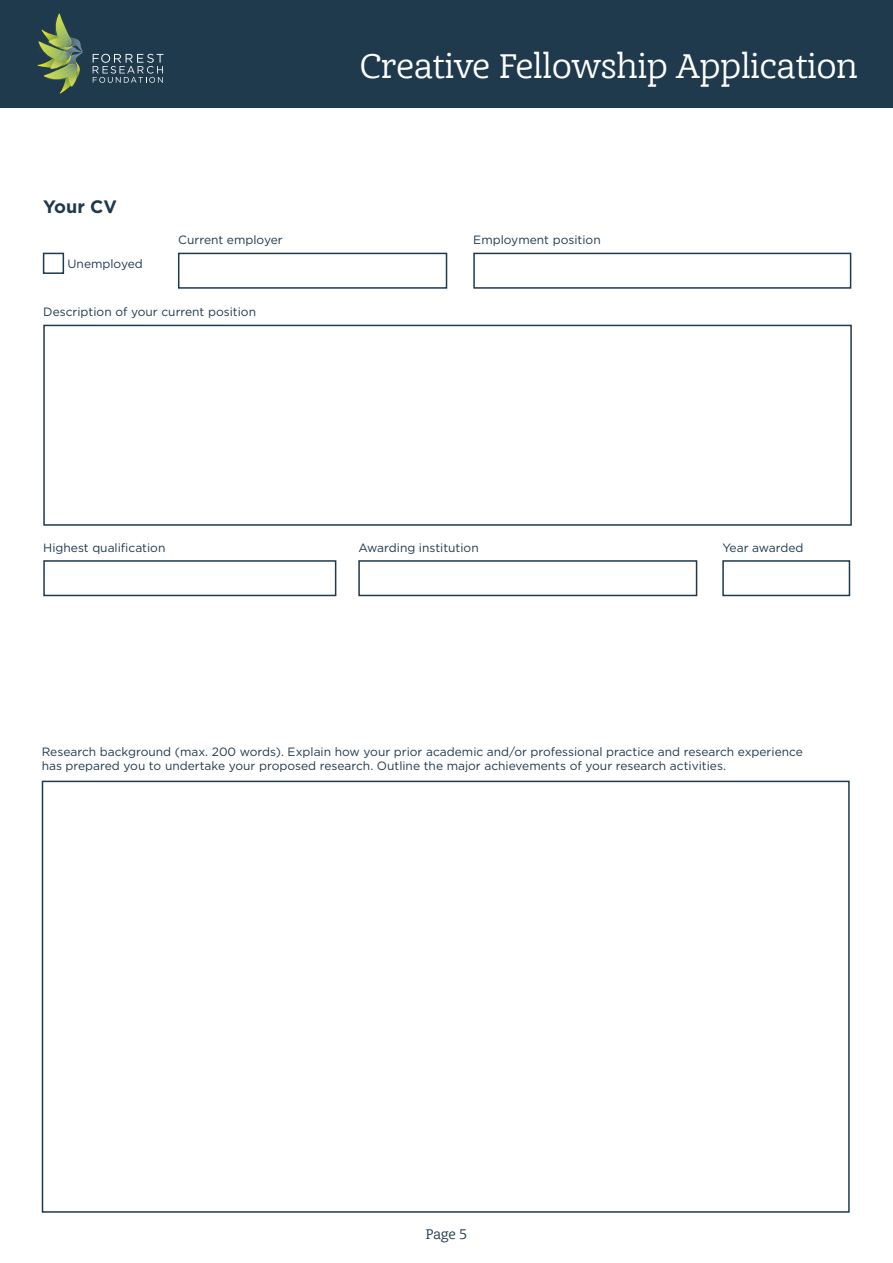
<style>
.page{position:relative;width:893px;height:1263px;background:#fff}
.page>*{position:absolute;margin:0;border:0;box-sizing:border-box;transform-origin:0 0}
.t1{font:33px "Achille FYW04";letter-spacing:-.02em;color:#fff}
.t2{font:700 18px "Gotham";color:#1f394d}
.t3{font:13.5px "Achille FYW04";color:#1f394d}
.t4{font:12px/14.4px "Gotham";color:#1f394d}
</style>
<div class="page">
<div style="left:0;top:0;width:893px;height:107px;background:#1f394d"></div>
<svg style="left:38px;top:23px;width:45px;height:71px"></svg>
<img style="left:56px;top:14px;width:16px;height:34px">
<svg style="left:93px;top:54px;width:70px;height:29px"></svg>
<div style="left:42px;top:781px;width:808px;height:432px;border:2px solid #1f394d"></div>
<div style="left:722px;top:560px;width:128px;height:36px;border:2px solid #1f394d"></div>
<div style="left:473px;top:253px;width:378px;height:36px;border:2px solid #1f394d"></div>
<div style="left:358px;top:560px;width:339px;height:36px;border:2px solid #1f394d"></div>
<div style="left:43px;top:325px;width:809px;height:201px;border:2px solid #1f394d"></div>
<div style="left:43px;top:560px;width:293px;height:36px;border:2px solid #1f394d"></div>
<div style="left:178px;top:253px;width:269px;height:36px;border:2px solid #1f394d"></div>
<div style="left:43px;top:253px;width:21px;height:21px;border:2px solid #1f394d"></div>
<h2 class="t2" style="left:43px;top:195px;width:75px">Your CV</h2>
<p class="t4" style="left:68px;top:256px;width:77px">Unemployed</p>
<p class="t4" style="left:178px;top:233px;width:106px">Current employer</p>
<p class="t4" style="left:43px;top:305px;width:214px">Description of your current position</p>
<h1 class="t1" style="left:360px;top:40px;width:500px">Creative Fellowship Application</h1>
<p class="t4" style="left:473px;top:233px;width:129px">Employment position</p>
<p class="t4" style="left:43px;top:540px;width:124px">Highest qualification</p>
<p class="t4" style="left:358px;top:540px;width:122px">Awarding institution</p>
<p class="t4" style="left:722px;top:540px;width:83px">Year awarded</p>
<p class="t4" style="left:42px;top:744px;width:763px">Research background (max. 200 words). Explain how your prior academic and/or professional practice and research experience has prepared you to undertake your proposed research. Outline the major achievements of your research activities.</p>
<p class="t3" style="left:426px;top:1224px;width:43px">Page 5</p>
</div>
